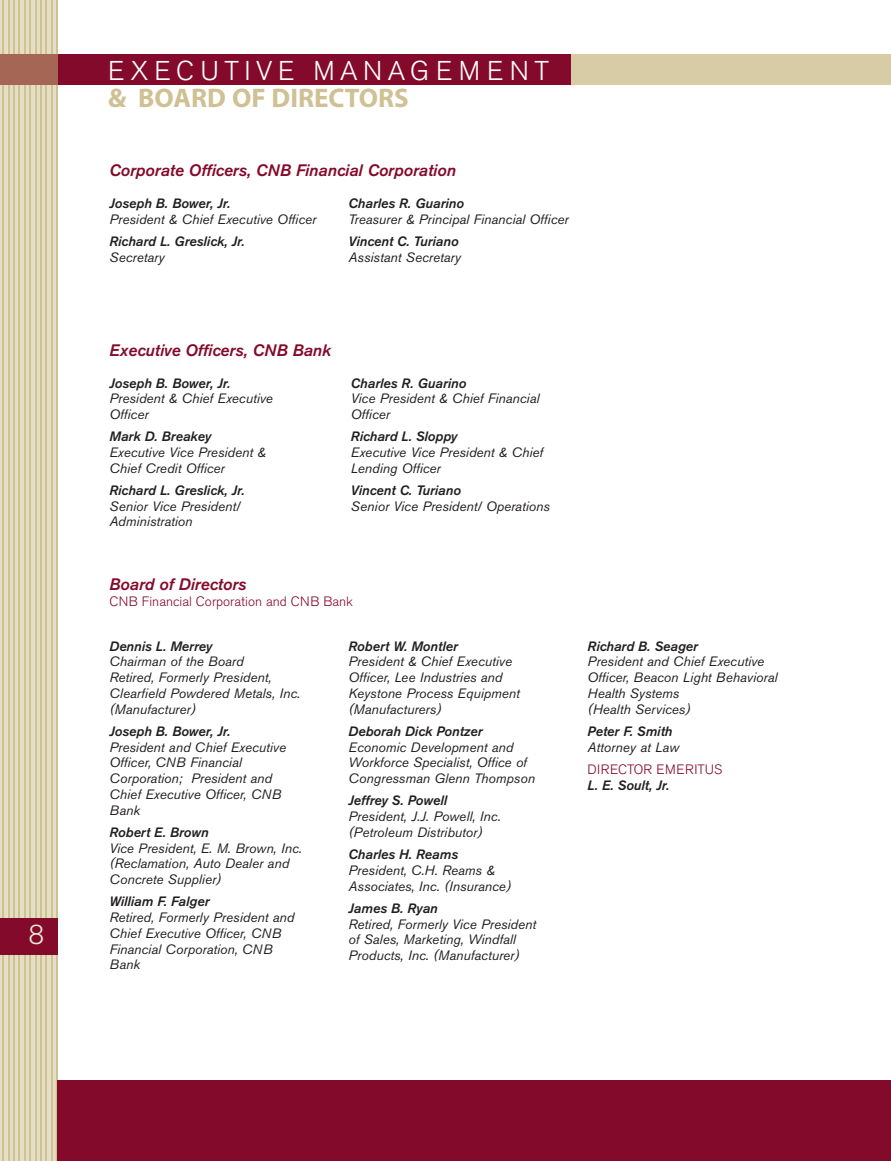
<style>
.page{position:relative;width:891px;height:1161px;background:#fff}
.page>*{position:absolute;margin:0;border:0;box-sizing:border-box;transform-origin:0 0}
.t1{font:300 27px "Akzidenz Grotesk BE";letter-spacing:.205em;color:#fff}
.t2{font:700 27px "Myriad Pro";color:#cfc193}
.t3{font:300 27px "Akzidenz Grotesk BE";color:#eeead8}
.t4{font:italic 500 16.5px "Akzidenz Grotesk BE";color:#840a2b}
.t5{font:italic 13.5px/15.8px "Akzidenz Grotesk BE";color:#231f20}
.t6{font:italic 500 13.5px "Akzidenz Grotesk BE";color:#231f20}
.t7{font:300 13.5px "Akzidenz Grotesk BE";color:#840a2b}
.t8{font:300 13.5px "Akzidenz Grotesk BE";letter-spacing:.02em;color:#840a2b}
</style>
<div class="page">
<hr style="left:56px;top:0;width:2px;height:1161px;background:#cfc193">
<svg style="left:0;top:0;width:56px;height:1161px;background:#e1dabd"></svg>
<hr style="left:51px;top:0;width:1px;height:1161px;background:#cfc193">
<hr style="left:46px;top:0;width:1px;height:1161px;background:#cfc193">
<hr style="left:40px;top:0;width:2px;height:1161px;background:#cfc193">
<hr style="left:35px;top:0;width:1px;height:1161px;background:#cfc193">
<hr style="left:29px;top:0;width:2px;height:1161px;background:#cfc193">
<hr style="left:24px;top:0;width:1px;height:1161px;background:#cfc193">
<hr style="left:19px;top:0;width:1px;height:1161px;background:#cfc193">
<hr style="left:13px;top:0;width:2px;height:1161px;background:#cfc193">
<hr style="left:8px;top:0;width:1px;height:1161px;background:#cfc193">
<hr style="left:2px;top:0;width:2px;height:1161px;background:#cfc193">
<div style="left:0;top:54px;width:572px;height:31px;background:#840a2b"></div>
<div style="left:0;top:54px;width:57px;height:31px;background:#a66656"></div>
<div style="left:572px;top:54px;width:319px;height:31px;background:#d7cca5"></div>
<div style="left:0;top:918px;width:58px;height:37px;background:#840a2b"></div>
<div style="left:57px;top:1080px;width:834px;height:81px;background:#840a2b"></div>
<h1 class="t3" style="left:28px;top:923px;width:17px">8</h1>
<h1 class="t1" style="left:108px;top:59px;width:443px">EXECUTIVE MANAGEMENT</h1>
<h1 class="t2" style="left:108px;top:88px;width:302px">&amp; BOARD OF DIRECTORS</h1>
<p class="t4" style="left:110px;top:164px;width:348px">Corporate Officers, CNB Financial Corporation</p>
<p class="t6" style="left:110px;top:198px;width:122px">Joseph B. Bower, Jr.</p>
<p class="t5" style="left:110px;top:213px;width:208px">President &amp; Chief Executive Officer</p>
<p class="t6" style="left:110px;top:236px;width:137px">Richard L. Greslick, Jr.</p>
<p class="t5" style="left:110px;top:251px;width:57px">Secretary</p>
<p class="t6" style="left:349px;top:198px;width:117px">Charles R. Guarino</p>
<p class="t5" style="left:349px;top:213px;width:222px">Treasurer &amp; Principal Financial Officer</p>
<p class="t6" style="left:349px;top:236px;width:112px">Vincent C. Turiano</p>
<p class="t5" style="left:349px;top:251px;width:114px">Assistant Secretary</p>
<p class="t4" style="left:109px;top:344px;width:223px">Executive Officers, CNB Bank</p>
<p class="t6" style="left:110px;top:378px;width:122px">Joseph B. Bower, Jr.</p>
<p class="t5" style="left:110px;top:392px;width:165px">President &amp; Chief Executive<br>Officer</p>
<p class="t6" style="left:110px;top:431px;width:103px">Mark D. Breakey</p>
<p class="t5" style="left:110px;top:446px;width:158px">Executive Vice President &amp;<br>Chief Credit Officer</p>
<p class="t6" style="left:110px;top:485px;width:137px">Richard L. Greslick, Jr.</p>
<p class="t5" style="left:110px;top:500px;width:132px">Senior Vice President/<br>Administration</p>
<p class="t6" style="left:351px;top:378px;width:117px">Charles R. Guarino</p>
<p class="t5" style="left:351px;top:392px;width:190px">Vice President &amp; Chief Financial<br>Officer</p>
<p class="t6" style="left:351px;top:431px;width:108px">Richard L. Sloppy</p>
<p class="t5" style="left:351px;top:446px;width:194px">Executive Vice President &amp; Chief<br>Lending Officer</p>
<p class="t6" style="left:351px;top:485px;width:112px">Vincent C. Turiano</p>
<p class="t5" style="left:351px;top:500px;width:200px">Senior Vice President/ Operations</p>
<p class="t4" style="left:110px;top:578px;width:138px">Board of Directors</p>
<p class="t7" style="left:110px;top:595px;width:245px">CNB Financial Corporation and CNB Bank</p>
<p class="t6" style="left:110px;top:641px;width:104px">Dennis L. Merrey</p>
<p class="t5" style="left:110px;top:655px;width:192px">Chairman of the Board<br>Retired, Formerly President,<br>Clearfield Powdered Metals, Inc. (Manufacturer)</p>
<p class="t6" style="left:110px;top:726px;width:122px">Joseph B. Bower, Jr.</p>
<p class="t5" style="left:110px;top:740px;width:178px">President and Chief Executive<br>Officer, CNB Financial<br>Corporation; President and<br>Chief Executive Officer, CNB<br>Bank</p>
<p class="t6" style="left:110px;top:827px;width:101px">Robert E. Brown</p>
<p class="t5" style="left:110px;top:841px;width:194px">Vice President, E. M. Brown, Inc. (Reclamation, Auto Dealer and<br>Concrete Supplier)</p>
<p class="t6" style="left:110px;top:897px;width:101px">William F. Falger</p>
<p class="t5" style="left:110px;top:911px;width:186px">Retired, Formerly President and<br>Chief Executive Officer, CNB<br>Financial Corporation, CNB<br>Bank</p>
<p class="t6" style="left:349px;top:641px;width:111px">Robert W. Montler</p>
<p class="t5" style="left:349px;top:655px;width:173px">President &amp; Chief Executive<br>Officer, Lee Industries and<br>Keystone Process Equipment (Manufacturers)</p>
<p class="t6" style="left:349px;top:726px;width:135px">Deborah Dick Pontzer</p>
<p class="t5" style="left:349px;top:740px;width:188px">Economic Development and<br>Workforce Specialist, Office of<br>Congressman Glenn Thompson</p>
<p class="t6" style="left:349px;top:796px;width:100px">Jeffrey S. Powell</p>
<p class="t5" style="left:349px;top:810px;width:154px">President, J.J. Powell, Inc. (Petroleum Distributor)</p>
<p class="t6" style="left:349px;top:849px;width:111px">Charles H. Reams</p>
<p class="t5" style="left:349px;top:864px;width:164px">President, C.H. Reams &amp;<br>Associates, Inc. (Insurance)</p>
<p class="t6" style="left:349px;top:903px;width:91px">James B. Ryan</p>
<p class="t5" style="left:349px;top:917px;width:189px">Retired, Formerly Vice President of Sales, Marketing, Windfall<br>Products, Inc. (Manufacturer)</p>
<p class="t6" style="left:588px;top:641px;width:112px">Richard B. Seager</p>
<p class="t5" style="left:588px;top:655px;width:191px">President and Chief Executive<br>Officer, Beacon Light Behavioral<br>Health Systems<br>(Health Services)</p>
<p class="t6" style="left:588px;top:726px;width:86px">Peter F. Smith</p>
<p class="t5" style="left:588px;top:740px;width:93px">Attorney at Law</p>
<p class="t8" style="left:588px;top:763px;width:136px">DIRECTOR EMERITUS</p>
<p class="t6" style="left:588px;top:780px;width:83px">L. E. Soult, Jr.</p>
</div>
